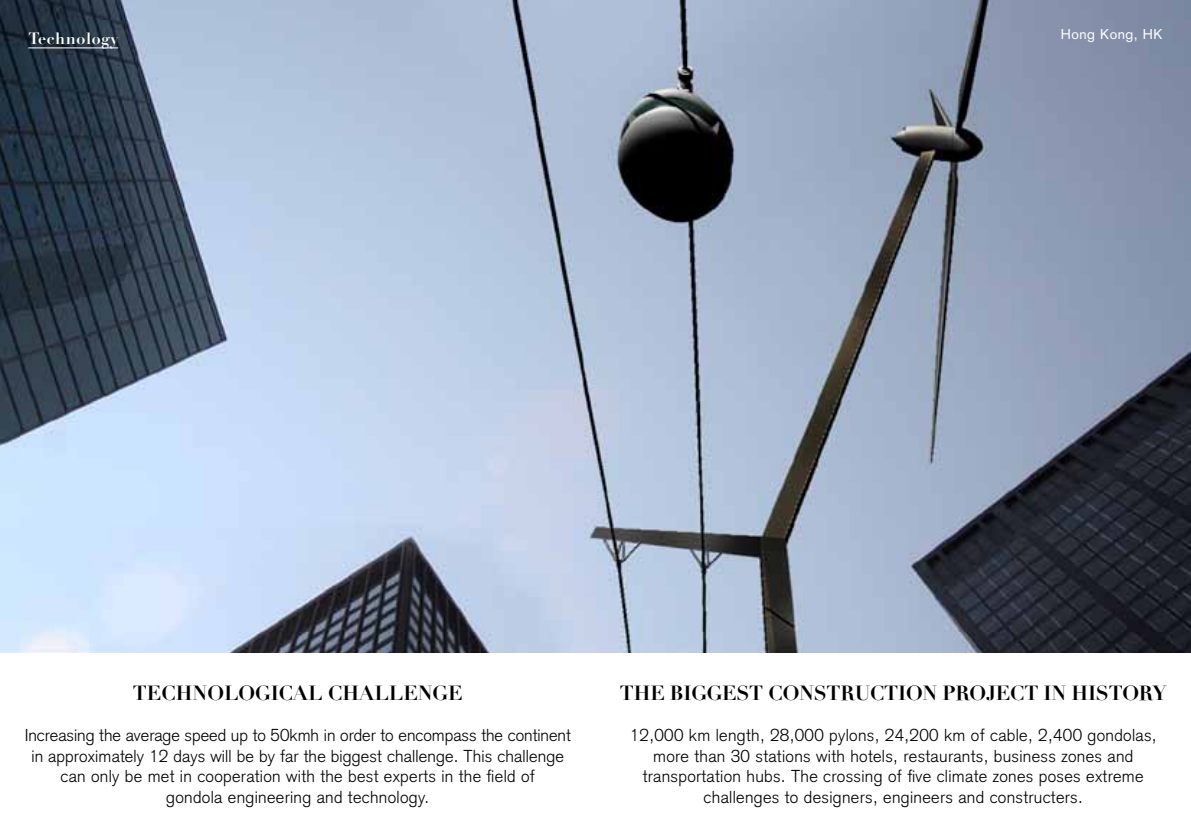
<style>
.page{position:relative;width:1191px;height:840px;background:#fff}
.page>*{position:absolute;margin:0;border:0;box-sizing:border-box;transform-origin:0 0}
.t1{font:700 20px "Didot";letter-spacing:-.01em;color:#000}
.t2{font:300 17px/20.4px "Akzidenz Grotesk";letter-spacing:.02em;color:#000;text-align:center}
.t3{font:700 16px "Didot";color:#fff}
.t4{font:14px "Akzidenz Grotesk";letter-spacing:.04em;color:#fff}
</style>
<div class="page">
<img style="left:0;top:0;width:1191px;height:652px">
<hr style="left:28px;top:47px;width:90px;height:1px;background:#fff">
<p class="t3" style="left:28px;top:28px;width:92px">Technology</p>
<p class="t4" style="left:1060px;top:26px;width:103px">Hong Kong, HK</p>
<p class="t1" style="left:133px;top:680px;width:75px">TECHNOLOGI</p>
<p class="t1" style="left:279px;top:680px;width:97px">CAL CHALLENGE</p>
<p class="t2" style="left:25px;top:724px;width:547px">Increasing the average speed up to 50kmh in order to encompass the continent in approximately 12 days will be by far the biggest challenge. This challenge can only be met in cooperation with the best experts in the field of<br>gondola engineering and technology.</p>
<p class="t1" style="left:620px;top:680px;width:78px">THE BIGGES</p>
<p class="t1" style="left:749px;top:680px;width:49px">T CONS</p>
<p class="t1" style="left:826px;top:680px;width:86px">TRUCTION</p>
<p class="t1" style="left:942px;top:680px;width:16px">PRO</p>
<p class="t1" style="left:986px;top:680px;width:152px">JECT IN HISTORY</p>
<p class="t2" style="left:630px;top:724px;width:528px">12,000 km length, 28,000 pylons, 24,200 km of cable, 2,400 gondolas, more than 30 stations with hotels, restaurants, business zones and transportation hubs. The crossing of five climate zones poses extreme challenges to designers, engineers and constructers.</p>
</div>
